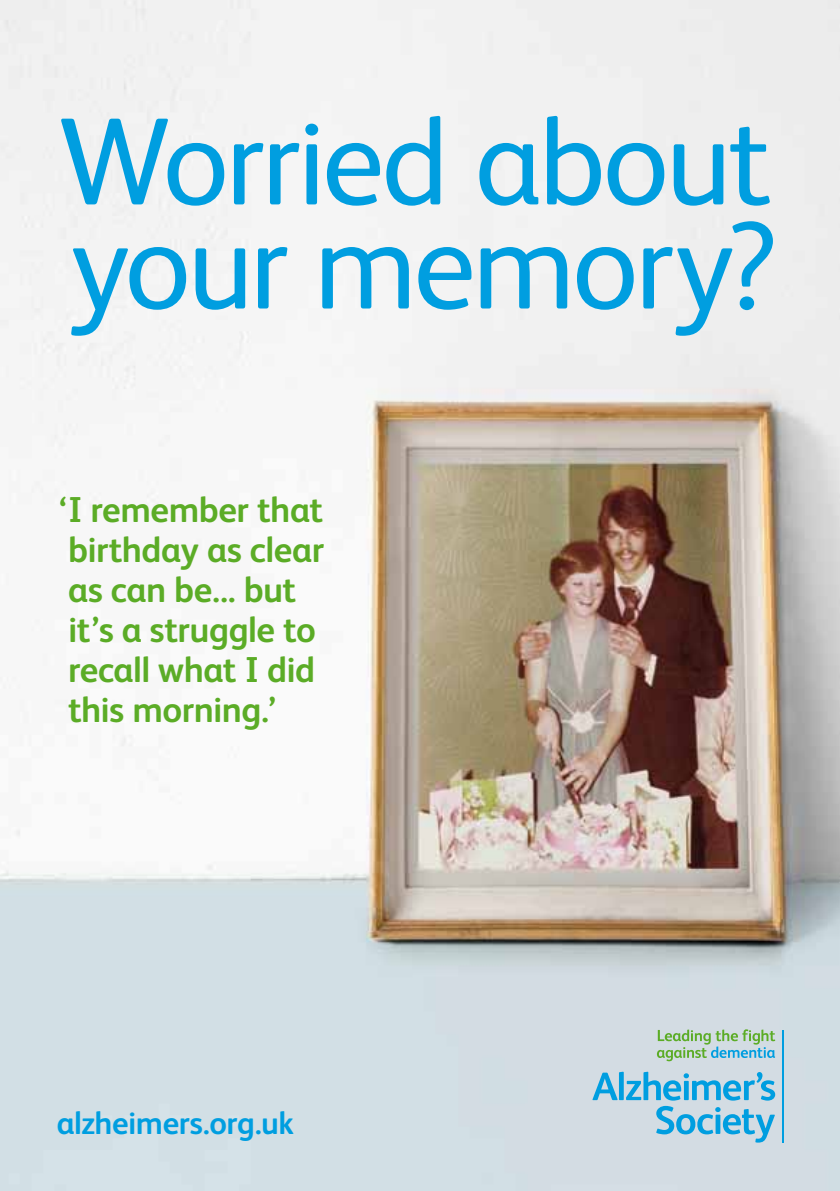
<style>
.page{position:relative;width:840px;height:1191px;background:#fff}
.page>*{position:absolute;margin:0;border:0;box-sizing:border-box;transform-origin:0 0}
.t1{font:124.4px/104px "FS Albert";letter-spacing:-.03em;color:#009ee0}
.t2{font:700 36px/40px "FS Albert";letter-spacing:-.015em;color:#5bac26}
.t3{font:700 32px "FS Albert";letter-spacing:-.015em;color:#009ee0}
</style>
<div class="page">
<img style="left:0;top:0;width:839px;height:1191px">
<svg style="left:656px;top:1029px;width:118px;height:32px"></svg>
<svg style="left:592px;top:1071px;width:182px;height:71px"></svg>
<hr style="left:781px;top:1030px;width:1px;height:112px;background:#009ee0">
<h1 class="t1" style="left:59px;top:110px;width:720px">Worried about your memory?</h1>
<p class="t2" style="left:68px;top:489px;width:257px;text-indent:-11px">‘I remember that birthday as clear as can be... but it’s a struggle to recall what I did this morning.’</p>
<p class="t3" style="left:57px;top:1105px;width:239px">alzheimers.org.uk</p>
</div>
